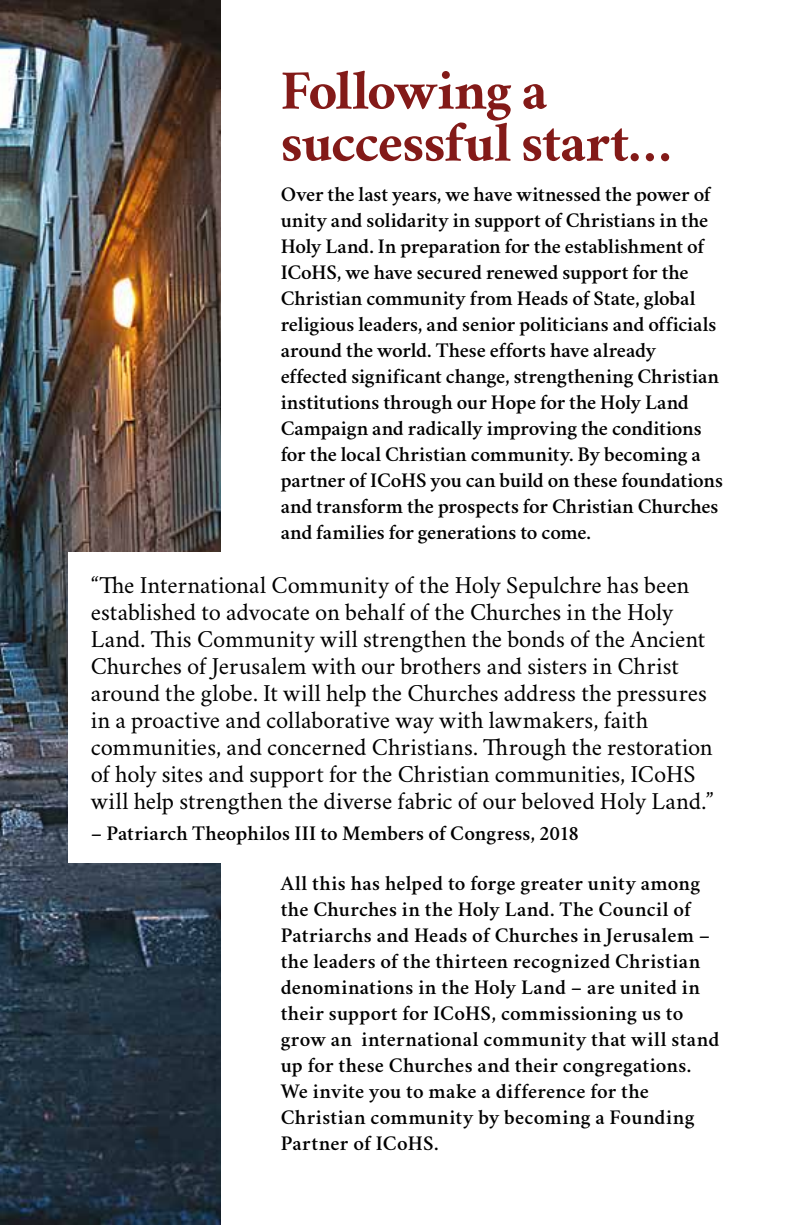
<style>
.page{position:relative;width:791px;height:1225px;background:#fff}
.page>*{position:absolute;margin:0;border:0;box-sizing:border-box;transform-origin:0 0}
.t1{font:700 56px/52px "Crimson";letter-spacing:-.02em;color:#831a18}
.t2{font:24px/27px "Crimson";color:#000}
.t3{font:600 21px/26px "Crimson";letter-spacing:.005em;color:#000}
</style>
<div class="page">
<img style="left:0;top:0;width:220px;height:1225px">
<div style="left:68px;top:552px;width:655px;height:311px;background:#fff"></div>
<h1 class="t1" style="left:281px;top:64px;width:392px">Following a successful start…</h1>
<p class="t3" style="left:281px;top:179px;width:444px">Over the last years, we have witnessed the power of unity and solidarity in support of Christians in the Holy Land. In preparation for the establishment of ICoHS, we have secured renewed support for the Christian community from Heads of State, global religious leaders, and senior politicians and officials around the world. These efforts have already effected significant change, strengthening Christian institutions through our Hope for the Holy Land Campaign and radically improving the conditions for the local Christian community. By becoming a partner of ICoHS you can build on these foundations and transform the prospects for Christian Churches and families for generations to come.</p>
<p class="t2" style="left:91px;top:570px;width:624px">“The International Community of the Holy Sepulchre has been established to advocate on behalf of the Churches in the Holy Land. This Community will strengthen the bonds of the Ancient Churches of Jerusalem with our brothers and sisters in Christ around the globe. It will help the Churches address the pressures in a proactive and collaborative way with lawmakers, faith communities, and concerned Christians. Through the restoration of holy sites and support for the Christian communities, ICoHS will help strengthen the diverse fabric of our beloved Holy Land.”</p>
<p class="t3" style="left:91px;top:819px;width:489px">– Patriarch Theophilos III to Members of Congress, 2018</p>
<p class="t3" style="left:281px;top:868px;width:440px">All this has helped to forge greater unity among the Churches in the Holy Land. The Council of Patriarchs and Heads of Churches in Jerusalem – the leaders of the thirteen recognized Christian denominations in the Holy Land – are united in their support for ICoHS, commissioning us to grow an international community that will stand up for these Churches and their congregations.<br>We invite you to make a difference for the Christian community by becoming a Founding Partner of ICoHS.</p>
</div>
